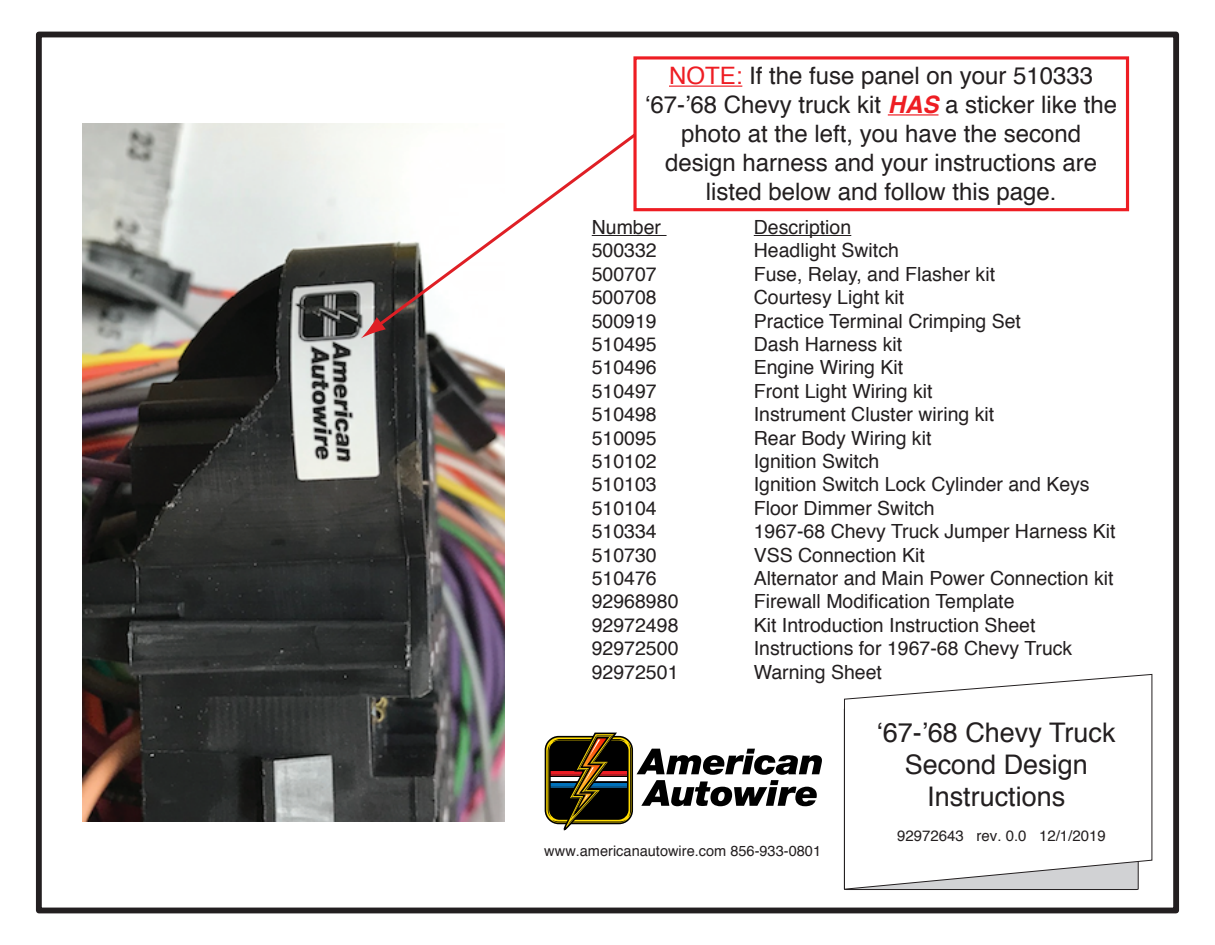
<style>
.page{position:relative;width:1215px;height:945px;background:#fff}
.page>*{position:absolute;margin:0;border:0;box-sizing:border-box;transform-origin:0 0}
.t1{font:27px/32.4px "Helvetica";color:#231f20;text-align:center}
.t2{font:24px/28.8px "Helvetica";color:#231f20;text-align:center}
.t3{font:19.5px "Helvetica";color:#231f20}
.t4{font:15px "Helvetica";color:#231f20}
.t5{font:14.55px "Helvetica";color:#231f20}
.s1{color:#ee1d23}
.s2{font-weight:700;font-style:italic;color:#ee1d23}
</style>
<div class="page">
<svg style="left:844px;top:674px;width:309px;height:216px"></svg>
<div style="left:36px;top:32px;width:1143px;height:881px;border:6px solid #231f20"></div>
<hr style="left:669px;top:86px;width:73px;height:1px;background:#ee1d23">
<hr style="left:888px;top:114px;width:50px;height:2px;background:#ee1d23">
<div style="left:633px;top:56px;width:496px;height:155px;border:3px solid #ee1d23"></div>
<svg style="left:545px;top:733px;width:277px;height:97px"></svg>
<img style="left:82px;top:124px;width:423px;height:697px">
<svg style="left:373px;top:131px;width:266px;height:199px"></svg>
<svg style="left:361px;top:317px;width:25px;height:21px"></svg>
<hr style="left:592px;top:235px;width:75px;height:1px;background:#231f20">
<hr style="left:754px;top:235px;width:97px;height:1px;background:#231f20">
<p class="t2" style="left:645px;top:62px;width:474px"><span class="s1">NOTE:</span> If the fuse panel on your 510333 ‘67-’68 Chevy truck kit <span class="s2">HAS</span> a sticker like the photo at the left, you have the second design harness and your instructions are listed below and follow this page.</p>
<p class="t3" style="left:592px;top:212px;width:71px">Number</p>
<p class="t3" style="left:754px;top:212px;width:99px">Description</p>
<p class="t3" style="left:592px;top:236px;width:67px">500332</p>
<p class="t3" style="left:754px;top:236px;width:147px">Headlight Switch</p>
<p class="t3" style="left:592px;top:259px;width:67px">500707</p>
<p class="t3" style="left:754px;top:259px;width:243px">Fuse, Relay, and Flasher kit</p>
<p class="t3" style="left:592px;top:282px;width:67px">500708</p>
<p class="t3" style="left:754px;top:282px;width:152px">Courtesy Light kit</p>
<p class="t3" style="left:592px;top:306px;width:67px">500919</p>
<p class="t3" style="left:754px;top:306px;width:269px">Practice Terminal Crimping Set</p>
<p class="t3" style="left:592px;top:329px;width:67px">510495</p>
<p class="t3" style="left:754px;top:329px;width:150px">Dash Harness kit</p>
<p class="t3" style="left:592px;top:353px;width:67px">510496</p>
<p class="t3" style="left:754px;top:353px;width:151px">Engine Wiring Kit</p>
<p class="t3" style="left:592px;top:376px;width:67px">510497</p>
<p class="t3" style="left:754px;top:376px;width:180px">Front Light Wiring kit</p>
<p class="t3" style="left:592px;top:399px;width:67px">510498</p>
<p class="t3" style="left:754px;top:399px;width:242px">Instrument Cluster wiring kit</p>
<p class="t3" style="left:592px;top:423px;width:67px">510095</p>
<p class="t3" style="left:754px;top:423px;width:179px">Rear Body Wiring kit</p>
<p class="t3" style="left:592px;top:446px;width:67px">510102</p>
<p class="t3" style="left:754px;top:446px;width:127px">Ignition Switch</p>
<p class="t3" style="left:592px;top:470px;width:67px">510103</p>
<p class="t3" style="left:754px;top:470px;width:337px">Ignition Switch Lock Cylinder and Keys</p>
<p class="t3" style="left:592px;top:493px;width:67px">510104</p>
<p class="t3" style="left:754px;top:493px;width:182px">Floor Dimmer Switch</p>
<p class="t3" style="left:592px;top:516px;width:67px">510334</p>
<p class="t3" style="left:754px;top:516px;width:363px">1967-68 Chevy Truck Jumper Harness Kit</p>
<p class="t3" style="left:592px;top:540px;width:67px">510730</p>
<p class="t3" style="left:754px;top:540px;width:173px">VSS Connection Kit</p>
<p class="t3" style="left:592px;top:563px;width:67px">510476</p>
<p class="t3" style="left:754px;top:563px;width:361px">Alternator and Main Power Connection kit</p>
<p class="t3" style="left:592px;top:587px;width:88px">92968980</p>
<p class="t3" style="left:754px;top:587px;width:262px">Firewall Modification Template</p>
<p class="t3" style="left:592px;top:610px;width:88px">92972498</p>
<p class="t3" style="left:754px;top:610px;width:283px">Kit Introduction Instruction Sheet</p>
<p class="t3" style="left:592px;top:633px;width:88px">92972500</p>
<p class="t3" style="left:754px;top:633px;width:320px">Instructions for 1967-68 Chevy Truck</p>
<p class="t3" style="left:592px;top:657px;width:88px">92972501</p>
<p class="t3" style="left:754px;top:657px;width:130px">Warning Sheet</p>
<h1 class="t1" style="left:877px;top:717px;width:240px">‘67-’68 Chevy Truck<br>Second Design<br>Instructions</h1>
<p class="t5" style="left:544px;top:840px;width:278px">www.americanautowire.com 856-933-0801</p>
<p class="t4" style="left:897px;top:824px;width:210px">92972643 rev. 0.0 12/1/2019</p>
</div>
